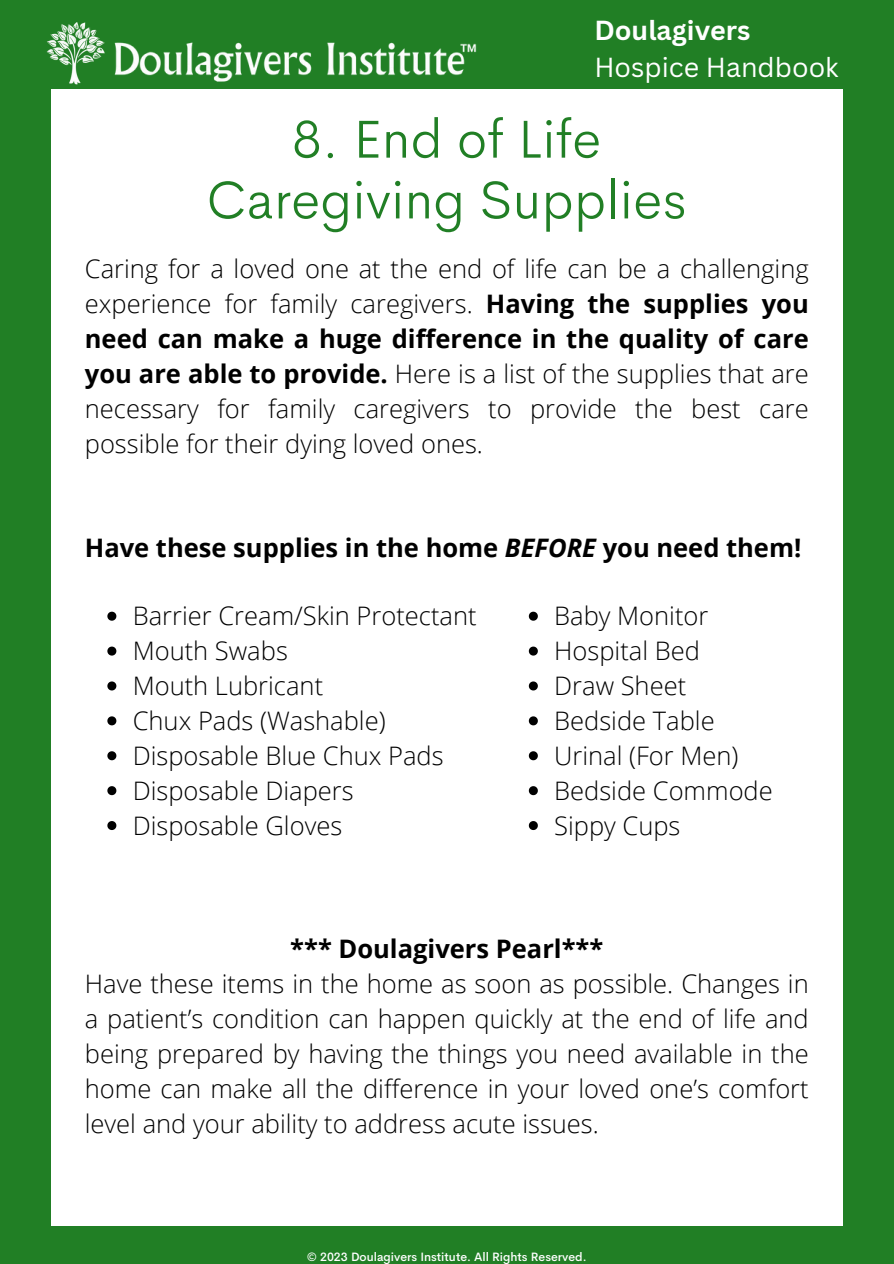
<style>
.page{position:relative;width:894px;height:1264px;background:#fff}
.page>*{position:absolute;margin:0;border:0;box-sizing:border-box;transform-origin:0 0}
.t1{font:300 54px/60.8px "Cerebri Sans";color:#217f25;text-align:center}
.t2{font:26.85px/36.6px "Canva Sans";color:#fff}
.t3{font:300 25.5px/34.8px "Open Sans";color:#000;text-align:justify}
.t4{font:700 25.5px "Open Sans";color:#000}
.t5{font:500 12px "Cerebri Sans";color:#fff}
.s1{font-weight:700}
.s2{font-style:italic}
</style>
<div class="page">
<div style="left:0;top:0;width:893px;height:1263px;background:#217f25"></div>
<div style="left:51px;top:89px;width:791px;height:1136px;background:#fff"></div>
<img style="left:46px;top:22px;width:59px;height:63px">
<img style="left:114px;top:42px;width:363px;height:40px">
<svg style="left:107px;top:611px;width:9px;height:9px"></svg>
<svg style="left:107px;top:646px;width:9px;height:9px"></svg>
<svg style="left:107px;top:681px;width:9px;height:9px"></svg>
<svg style="left:107px;top:716px;width:9px;height:9px"></svg>
<svg style="left:107px;top:751px;width:9px;height:9px"></svg>
<svg style="left:107px;top:786px;width:9px;height:9px"></svg>
<svg style="left:107px;top:821px;width:9px;height:9px"></svg>
<svg style="left:528px;top:611px;width:9px;height:9px"></svg>
<svg style="left:528px;top:646px;width:9px;height:9px"></svg>
<svg style="left:528px;top:681px;width:9px;height:9px"></svg>
<svg style="left:528px;top:716px;width:9px;height:9px"></svg>
<svg style="left:528px;top:751px;width:9px;height:9px"></svg>
<svg style="left:528px;top:786px;width:9px;height:9px"></svg>
<svg style="left:528px;top:821px;width:9px;height:9px"></svg>
<p class="t2" style="left:594px;top:11px;width:246px"><span class="s1">Doulagivers<br></span>Hospice Handbook</p>
<h3 class="t1" style="left:206px;top:108px;width:482px">8. End of Life<br>Caregiving Supplies</h3>
<h3 class="t3" style="left:85px;top:251px;width:725px">Caring for a loved one at the end of life can be a challenging experience for family caregivers. <span class="s1">Having the supplies you need can make a huge difference in the quality of care you are able to provide.</span> Here is a list of the supplies that are necessary for family caregivers to provide the best care possible for their dying loved ones.</h3>
<h1 class="t4" style="left:85px;top:530px;width:717px">Have these supplies in the home <span class="s2">BEFORE</span> you need them!</h1>
<p class="t3" style="left:133px;top:598px;width:345px">Barrier Cream/Skin Protectant</p>
<p class="t3" style="left:133px;top:632px;width:157px">Mouth Swabs</p>
<p class="t3" style="left:133px;top:667px;width:192px">Mouth Lubricant</p>
<p class="t3" style="left:133px;top:702px;width:254px">Chux Pads (Washable)</p>
<p class="t3" style="left:133px;top:737px;width:312px">Disposable Blue Chux Pads</p>
<p class="t3" style="left:133px;top:772px;width:222px">Disposable Diapers</p>
<p class="t3" style="left:133px;top:807px;width:211px">Disposable Gloves</p>
<p class="t3" style="left:554px;top:598px;width:156px">Baby Monitor</p>
<p class="t3" style="left:554px;top:632px;width:147px">Hospital Bed</p>
<p class="t3" style="left:554px;top:667px;width:133px">Draw Sheet</p>
<p class="t3" style="left:554px;top:702px;width:162px">Bedside Table</p>
<p class="t3" style="left:554px;top:737px;width:186px">Urinal (For Men)</p>
<h3 class="t3" style="left:554px;top:772px;width:220px">Bedside Commode</h3>
<p class="t3" style="left:554px;top:807px;width:128px">Sippy Cups</p>
<p class="t4" style="left:290px;top:931px;width:314px">*** Doulagivers Pearl***</p>
<p class="t3" style="left:85px;top:966px;width:725px">Have these items in the home as soon as possible. Changes in a patient’s condition can happen quickly at the end of life and being prepared by having the things you need available in the home can make all the difference in your loved one’s comfort level and your ability to address acute issues.</p>
<p class="t5" style="left:306px;top:1248px;width:281px">© 2023 Doulagivers Institute. All Rights Reserved.</p>
</div>
